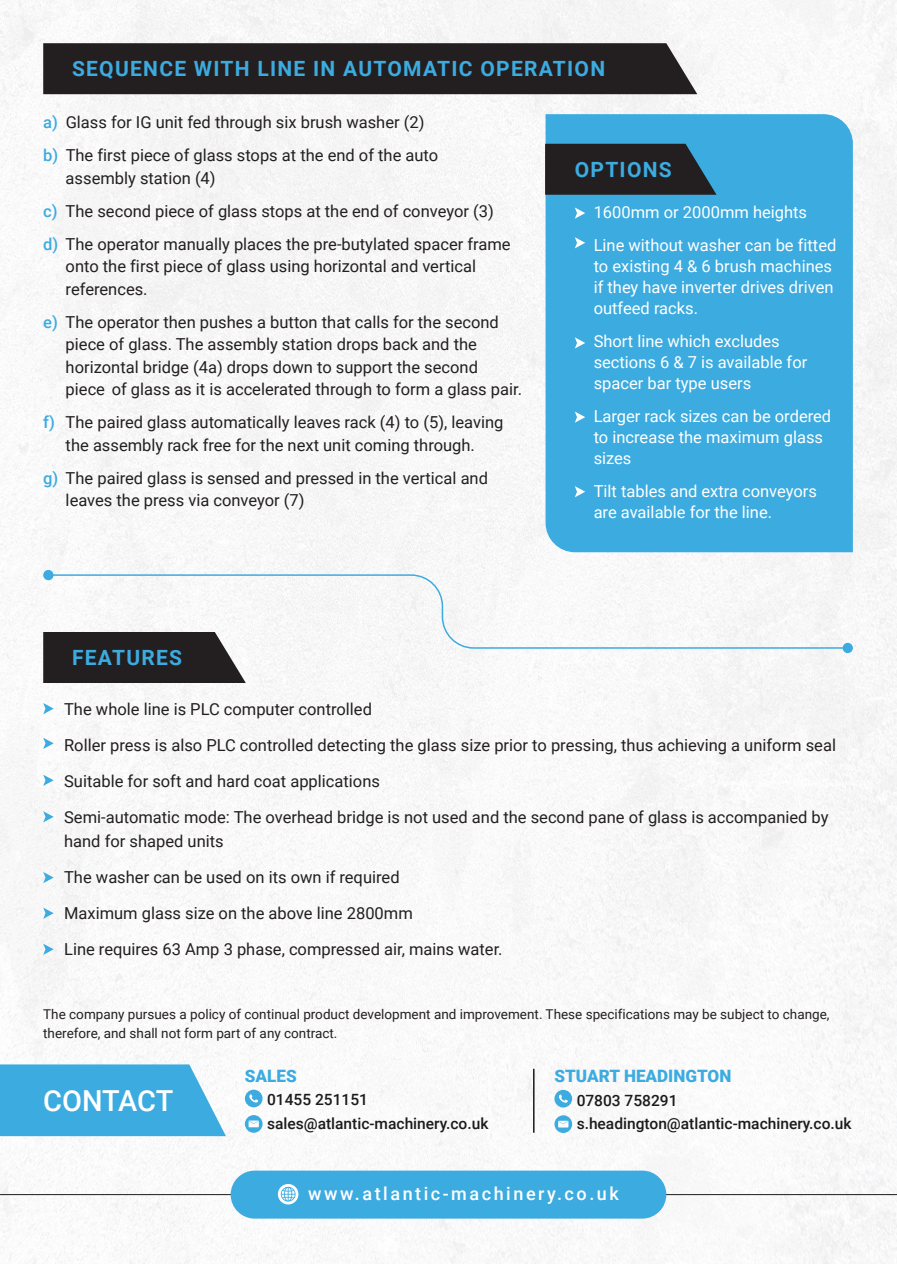
<style>
.page{position:relative;width:897px;height:1264px;background:#fff}
.page>*{position:absolute;margin:0;border:0;box-sizing:border-box;transform-origin:0 0}
.t1{font:500 28.95px "Roboto";letter-spacing:-.01em;color:#fff}
.t2{font:700 21px "Roboto";letter-spacing:.06em;color:#3cabe0}
.t3{font:500 18px "Roboto";letter-spacing:.14em;color:#fff}
.t4{font:900 17.1px "Roboto";color:#3cabe0}
.t5{font:16.5px/36px "Roboto";color:#231f20}
.t6{font:16.5px/21px "Roboto";color:#fff}
.t7{font:500 15.45px/23.2px "Roboto";color:#1b1b1b}
.t8{font:13.5px/19.5px "Roboto";color:#231f20}
.s1{font-weight:500;color:#3cabe0}
</style>
<div class="page">
<img style="left:0;top:0;width:896px;height:1264px">
<div style="left:43px;top:632px;width:203px;height:51px;background:#231f20"></div>
<svg style="left:43px;top:703px;width:11px;height:11px"></svg>
<svg style="left:43px;top:738px;width:11px;height:11px"></svg>
<svg style="left:43px;top:774px;width:11px;height:12px"></svg>
<svg style="left:43px;top:811px;width:11px;height:11px"></svg>
<svg style="left:43px;top:907px;width:11px;height:12px"></svg>
<svg style="left:43px;top:943px;width:11px;height:12px"></svg>
<svg style="left:43px;top:872px;width:11px;height:11px"></svg>
<div style="left:43px;top:43px;width:654px;height:51px;background:#231f20"></div>
<svg style="left:0;top:1064px;width:226px;height:72px;background:#4cb1e2"></svg>
<svg style="left:245px;top:1089px;width:17px;height:18px"></svg>
<svg style="left:245px;top:1115px;width:17px;height:17px"></svg>
<svg style="left:554px;top:1090px;width:18px;height:17px"></svg>
<svg style="left:554px;top:1115px;width:18px;height:18px"></svg>
<hr style="left:533px;top:1068px;width:1px;height:64px;background:#1b1b1b">
<hr style="left:0;top:1194px;width:896px;height:1px;background:#1b1b1b">
<div style="left:231px;top:1170px;width:435px;height:48px;background:#3cabe0;border-radius:24px"></div>
<svg style="left:278px;top:1184px;width:20px;height:20px"></svg>
<div style="left:545px;top:114px;width:307px;height:438px;background:#3cabe0"></div>
<svg style="left:545px;top:144px;width:171px;height:51px;background:#252b31"></svg>
<svg style="left:574px;top:207px;width:11px;height:12px"></svg>
<svg style="left:574px;top:237px;width:11px;height:11px"></svg>
<svg style="left:574px;top:337px;width:11px;height:11px"></svg>
<svg style="left:574px;top:411px;width:11px;height:12px"></svg>
<svg style="left:574px;top:486px;width:11px;height:11px"></svg>
<svg style="left:47px;top:573px;width:802px;height:76px"></svg>
<div style="left:842px;top:643px;width:10px;height:10px;background:#3cabe0;border-radius:50%"></div>
<div style="left:43px;top:570px;width:10px;height:10px;background:#3cabe0;border-radius:50%"></div>
<p class="t2" style="left:72px;top:54px;width:534px">SEQUENCE WITH LINE IN AUTOMATIC OPERATION</p>
<p class="t5" style="left:43px;top:105px;width:396px;line-height:33px"><span class="s1">a)</span> Glass for IG unit fed through six brush washer (2) <span class="s1">b)</span> The first piece of glass stops at the end of the auto</p>
<p class="t5" style="left:43px;top:161px;width:469px;line-height:33px;text-indent:22px">assembly station (4)<br><span class="s1">c)</span> The second piece of glass stops at the end of conveyor (3) <span class="s1">d)</span> The operator manually places the pre-butylated spacer frame</p>
<p class="t5" style="left:66px;top:255px;width:412px;line-height:22.5px">onto the first piece of glass using horizontal and vertical references.</p>
<p class="t5" style="left:66px;top:310px;width:458px;line-height:22.5px;text-indent:-22px"><span class="s1">e)</span> The operator then pushes a button that calls for the second piece of glass. The assembly station drops back and the horizontal bridge (4a) drops down to support the second<br>piece of glass as it is accelerated through to form a glass pair.</p>
<p class="t5" style="left:43px;top:411px;width:461px;line-height:22.5px;text-align:center"><span class="s1">f)</span> The paired glass automatically leaves rack (4) to (5), leaving the assembly rack free for the next unit coming through.</p>
<p class="t5" style="left:66px;top:466px;width:424px;line-height:22.5px;text-indent:-22px"><span class="s1">g)</span> The paired glass is sensed and pressed in the vertical and leaves the press via conveyor (7)</p>
<p class="t2" style="left:574px;top:154px;width:98px">OPTIONS</p>
<p class="t6" style="left:593px;top:195px;width:244px;line-height:33px">1600mm or 2000mm heights<br>Line without washer can be fitted</p>
<p class="t6" style="left:593px;top:255px;width:241px;text-align:justify">to existing 4 &amp; 6 brush machines if they have inverter drives driven outfeed racks.</p>
<p class="t6" style="left:593px;top:330px;width:215px">Short line which excludes sections 6 &amp; 7 is available for spacer bar type users</p>
<p class="t6" style="left:593px;top:405px;width:239px">Larger rack sizes can be ordered to increase the maximum glass sizes</p>
<p class="t6" style="left:593px;top:480px;width:225px">Tilt tables and extra conveyors are available for the line.</p>
<p class="t2" style="left:72px;top:642px;width:111px">FEATURES</p>
<p class="t5" style="left:64px;top:690px;width:773px">The whole line is PLC computer controlled<br>Roller press is also PLC controlled detecting the glass size prior to pressing, thus achieving a uniform seal Suitable for soft and hard coat applications<br>Semi-automatic mode: The overhead bridge is not used and the second pane of glass is accompanied by</p>
<p class="t5" style="left:64px;top:822px;width:440px">hand for shaped units<br>The washer can be used on its own if required<br>Maximum glass size on the above line 2800mm<br>Line requires 63 Amp 3 phase, compressed air, mains water.</p>
<p class="t8" style="left:43px;top:1004px;width:787px">The company pursues a policy of continual product development and improvement. These specifications may be subject to change, therefore, and shall not form part of any contract.</p>
<h1 class="t1" style="left:43px;top:1080px;width:131px">CONTACT</h1>
<p class="t4" style="left:245px;top:1064px;width:53px">SALES</p>
<p class="t7" style="left:267px;top:1087px;width:223px">01455 251151 sales@atlantic-machinery.co.uk</p>
<p class="t4" style="left:554px;top:1064px;width:178px">STUART HEADINGTON</p>
<p class="t7" style="left:576px;top:1087px;width:276px">07803 758291 s.headington@atlantic-machinery.co.uk</p>
<p class="t3" style="left:308px;top:1181px;width:312px">www.atlantic-machinery.co.uk</p>
</div>
